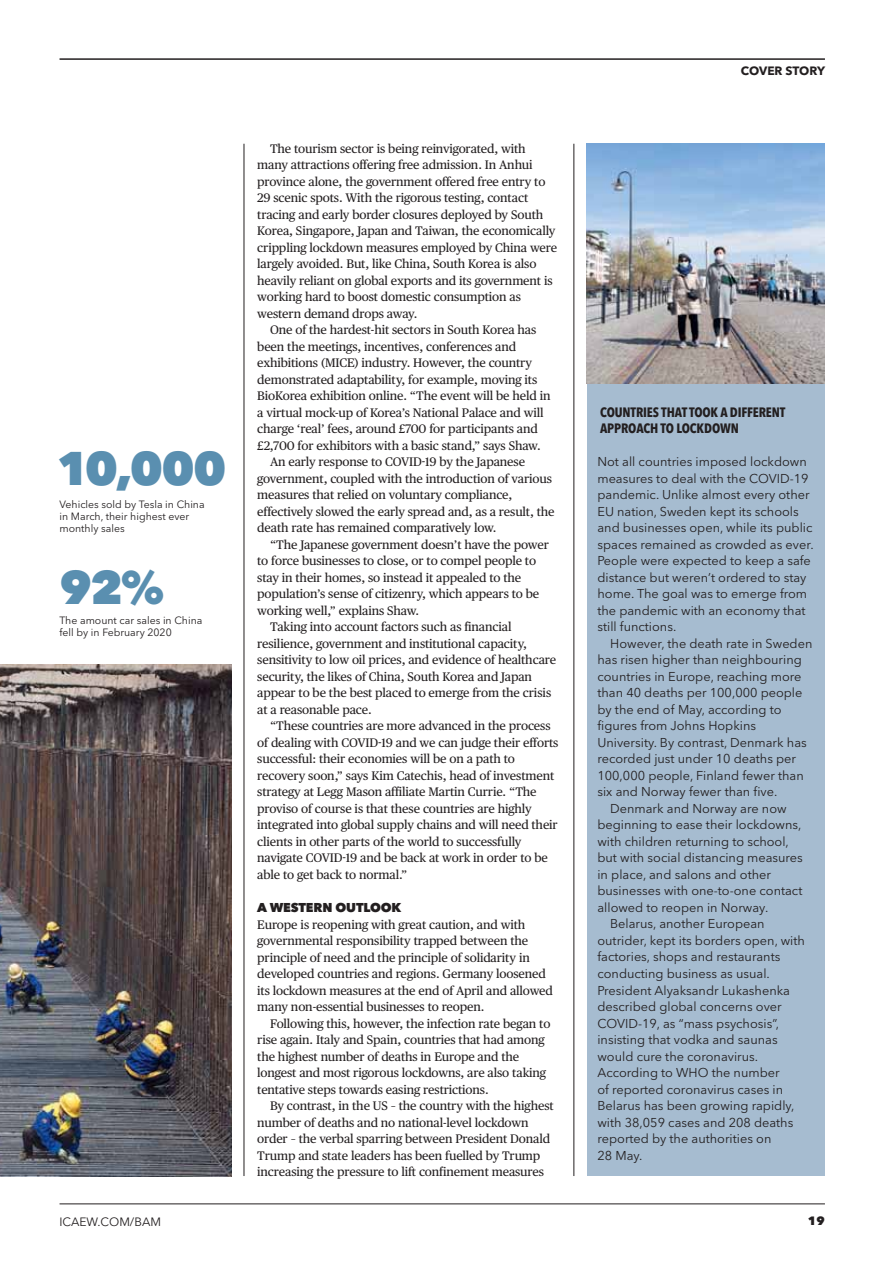
<style>
.page{position:relative;width:893px;height:1263px;background:#fff}
.page>*{position:absolute;margin:0;border:0;box-sizing:border-box;transform-origin:0 0}
.t1{font:800 46.8px "Avenir Next LT Pro";letter-spacing:-.03em;color:#5a8fb0}
.t2{font:700 condensed 13.5px/16.5px "Avenir Next LT Pro";letter-spacing:-.01em;color:#231f20}
.t3{font:12.75px/16.5px "Avenir Next LT Pro";color:#231f20}
.t4{font:800 12.75px "Avenir Next LT Pro";letter-spacing:-.01em;color:#231f20}
.t5{font:12.3px/16.5px "Publico Text";letter-spacing:-.01em;color:#231f20}
.t6{font:12px "Avenir Next LT Pro";color:#231f20}
.t7{font:700 12px "Avenir Next LT Pro";letter-spacing:-.01em;color:#231f20}
.t8{font:800 12px "Avenir Next LT Pro";color:#231f20}
.t9{font:10.5px/12px "Avenir Next LT Pro";color:#231f20}
</style>
<div class="page">
<hr style="left:60px;top:58px;width:765px;height:2px;background:#231f20">
<hr style="left:60px;top:1203px;width:765px;height:1px;background:#231f20">
<img style="left:0;top:664px;width:232px;height:512px">
<div style="left:587px;top:144px;width:238px;height:1032px;background:#a6bcd0"></div>
<hr style="left:244px;top:144px;width:1px;height:1032px;background:#231f20">
<hr style="left:574px;top:144px;width:1px;height:1032px;background:#231f20">
<img style="left:587px;top:144px;width:238px;height:240px">
<h1 class="t1" style="left:56px;top:447px;width:171px">10,000</h1>
<p class="t9" style="left:60px;top:499px;width:147px">Vehicles sold by Tesla in China in March, their highest ever monthly sales</p>
<h1 class="t1" style="left:60px;top:565px;width:107px">92%</h1>
<p class="t9" style="left:60px;top:615px;width:144px">The amount car sales in China fell by in February 2020</p>
<p class="t6" style="left:60px;top:1215px;width:103px">ICAEW.COM/BAM</p>
<p class="t5" style="left:270px;top:141px;width:257px">The tourism sector is being reinvigorated, with</p>
<p class="t5" style="left:257px;top:157px;width:277px">many attractions offering free admission. In Anhui</p>
<p class="t5" style="left:257px;top:174px;width:290px">province alone, the government offered free entry to</p>
<p class="t5" style="left:257px;top:190px;width:272px">29 scenic spots. With the rigorous testing, contact</p>
<p class="t5" style="left:257px;top:207px;width:287px">tracing and early border closures deployed by South</p>
<p class="t5" style="left:257px;top:223px;width:300px">Korea, Singapore, Japan and Taiwan, the economically</p>
<p class="t5" style="left:257px;top:240px;width:301px">crippling lockdown measures employed by China were</p>
<p class="t5" style="left:257px;top:256px;width:281px">largely avoided. But, like China, South Korea is also</p>
<p class="t5" style="left:257px;top:273px;width:297px">heavily reliant on global exports and its government is</p>
<p class="t5" style="left:257px;top:289px;width:265px">working hard to boost domestic consumption as</p>
<p class="t5" style="left:257px;top:306px;width:162px">western demand drops away.</p>
<p class="t5" style="left:270px;top:322px;width:268px">One of the hardest-hit sectors in South Korea has</p>
<p class="t5" style="left:257px;top:339px;width:260px">been the meetings, incentives, conferences and</p>
<p class="t5" style="left:257px;top:355px;width:276px">exhibitions (MICE) industry. However, the country</p>
<p class="t5" style="left:257px;top:372px;width:281px">demonstrated adaptability, for example, moving its</p>
<p class="t5" style="left:257px;top:388px;width:295px">BioKorea exhibition online. “The event will be held in</p>
<p class="t5" style="left:257px;top:405px;width:288px">a virtual mock-up of Korea’s National Palace and will</p>
<p class="t5" style="left:257px;top:421px;width:282px">charge ‘real’ fees, around £700 for participants and</p>
<p class="t5" style="left:257px;top:438px;width:285px">£2,700 for exhibitors with a basic stand,” says Shaw.</p>
<p class="t5" style="left:270px;top:454px;width:257px">An early response to COVID-19 by the Japanese</p>
<p class="t5" style="left:257px;top:471px;width:296px">government, coupled with the introduction of various</p>
<p class="t5" style="left:257px;top:487px;width:257px">measures that relied on voluntary compliance,</p>
<p class="t5" style="left:257px;top:504px;width:299px">effectively slowed the early spread and, as a result, the</p>
<p class="t5" style="left:257px;top:520px;width:241px">death rate has remained comparatively low.</p>
<p class="t5" style="left:270px;top:537px;width:280px">“The Japanese government doesn’t have the power</p>
<p class="t5" style="left:257px;top:553px;width:280px">to force businesses to close, or to compel people to</p>
<p class="t5" style="left:257px;top:570px;width:265px">stay in their homes, so instead it appealed to the</p>
<p class="t5" style="left:257px;top:586px;width:284px">population’s sense of citizenry, which appears to be</p>
<p class="t5" style="left:257px;top:603px;width:163px">working well,” explains Shaw.</p>
<p class="t5" style="left:270px;top:619px;width:243px">Taking into account factors such as financial</p>
<p class="t5" style="left:257px;top:636px;width:271px">resilience, government and institutional capacity,</p>
<p class="t5" style="left:257px;top:652px;width:300px">sensitivity to low oil prices, and evidence of healthcare</p>
<p class="t5" style="left:257px;top:669px;width:276px">security, the likes of China, South Korea and Japan</p>
<p class="t5" style="left:257px;top:685px;width:295px">appear to be the best placed to emerge from the crisis</p>
<p class="t5" style="left:257px;top:702px;width:116px">at a reasonable pace.</p>
<p class="t5" style="left:270px;top:718px;width:282px">“These countries are more advanced in the process</p>
<p class="t5" style="left:257px;top:735px;width:303px">of dealing with COVID-19 and we can judge their efforts</p>
<p class="t5" style="left:257px;top:751px;width:259px">successful: their economies will be on a path to</p>
<p class="t5" style="left:257px;top:768px;width:298px">recovery soon,” says Kim Catechis, head of investment</p>
<p class="t5" style="left:257px;top:784px;width:281px">strategy at Legg Mason affiliate Martin Currie. “The</p>
<p class="t5" style="left:257px;top:801px;width:276px">proviso of course is that these countries are highly</p>
<p class="t5" style="left:257px;top:817px;width:302px">integrated into global supply chains and will need their</p>
<p class="t5" style="left:257px;top:834px;width:266px">clients in other parts of the world to successfully</p>
<p class="t5" style="left:257px;top:850px;width:292px">navigate COVID-19 and be back at work in order to be</p>
<p class="t5" style="left:257px;top:867px;width:151px">able to get back to normal.”</p>
<p class="t4" style="left:257px;top:901px;width:146px">A WESTERN OUTLOOK</p>
<p class="t5" style="left:257px;top:916px;width:297px">Europe is reopening with great caution, and with governmental responsibility trapped between the principle of need and the principle of solidarity in developed countries and regions. Germany loosened its lockdown measures at the end of April and allowed many non-essential businesses to reopen.</p>
<p class="t5" style="left:257px;top:1015px;width:295px;text-indent:13px">Following this, however, the infection rate began to rise again. Italy and Spain, countries that had among the highest number of deaths in Europe and the longest and most rigorous lockdowns, are also taking tentative steps towards easing restrictions.</p>
<p class="t5" style="left:257px;top:1098px;width:298px;text-indent:13px">By contrast, in the US – the country with the highest number of deaths and no national-level lockdown order – the verbal sparring between President Donald Trump and state leaders has been fuelled by Trump increasing the pressure to lift confinement measures</p>
<p class="t7" style="left:741px;top:65px;width:86px">COVER STORY</p>
<p class="t2" style="left:600px;top:405px;width:187px">COUNTRIES THAT TOOK A DIFFERENT<br>APPROACH TO LOCKDOWN</p>
<p class="t3" style="left:597px;top:454px;width:218px">Not all countries imposed lockdown measures to deal with the COVID-19 pandemic. Unlike almost every other EU nation, Sweden kept its schools and businesses open, while its public spaces remained as crowded as ever.<br>People were expected to keep a safe distance but weren’t ordered to stay home. The goal was to emerge from the pandemic with an economy that still functions.</p>
<p class="t3" style="left:610px;top:636px;width:204px">However, the death rate in Sweden</p>
<p class="t3" style="left:597px;top:652px;width:206px">has risen higher than neighbouring</p>
<p class="t3" style="left:597px;top:669px;width:206px">countries in Europe, reaching more</p>
<p class="t3" style="left:597px;top:685px;width:207px">than 40 deaths per 100,000 people</p>
<p class="t3" style="left:597px;top:702px;width:186px">by the end of May, according to</p>
<p class="t3" style="left:597px;top:718px;width:160px">figures from Johns Hopkins</p>
<p class="t3" style="left:597px;top:735px;width:211px">University. By contrast, Denmark has</p>
<p class="t3" style="left:597px;top:751px;width:200px">recorded just under 10 deaths per</p>
<p class="t3" style="left:597px;top:768px;width:208px">100,000 people, Finland fewer than</p>
<p class="t3" style="left:597px;top:784px;width:181px">six and Norway fewer than five.</p>
<p class="t3" style="left:610px;top:801px;width:178px">Denmark and Norway are now</p>
<p class="t3" style="left:597px;top:817px;width:205px">beginning to ease their lockdowns,</p>
<p class="t3" style="left:597px;top:834px;width:193px">with children returning to school,</p>
<p class="t3" style="left:597px;top:850px;width:207px">but with social distancing measures</p>
<p class="t3" style="left:597px;top:867px;width:175px">in place, and salons and other</p>
<p class="t3" style="left:597px;top:883px;width:206px">businesses with one-to-one contact</p>
<p class="t3" style="left:597px;top:900px;width:172px">allowed to reopen in Norway.</p>
<p class="t3" style="left:610px;top:916px;width:156px">Belarus, another European</p>
<p class="t3" style="left:597px;top:933px;width:209px">outrider, kept its borders open, with</p>
<p class="t3" style="left:597px;top:949px;width:184px">factories, shops and restaurants</p>
<p class="t3" style="left:597px;top:966px;width:174px">conducting business as usual.</p>
<p class="t3" style="left:597px;top:982px;width:194px">President Alyaksandr Lukashenka</p>
<p class="t3" style="left:597px;top:999px;width:186px">described global concerns over</p>
<p class="t3" style="left:597px;top:1015px;width:183px">COVID-19, as “mass psychosis”,</p>
<p class="t3" style="left:597px;top:1032px;width:182px">insisting that vodka and saunas</p>
<p class="t3" style="left:597px;top:1048px;width:162px">would cure the coronavirus.</p>
<p class="t3" style="left:597px;top:1065px;width:184px">According to WHO the number</p>
<p class="t3" style="left:597px;top:1081px;width:187px">of reported coronavirus cases in</p>
<p class="t3" style="left:597px;top:1098px;width:199px">Belarus has been growing rapidly,</p>
<p class="t3" style="left:597px;top:1114px;width:197px">with 38,059 cases and 208 deaths</p>
<p class="t3" style="left:597px;top:1131px;width:175px">reported by the authorities on</p>
<p class="t3" style="left:597px;top:1147px;width:47px">28 May.</p>
<p class="t8" style="left:808px;top:1215px;width:19px">19</p>
</div>
